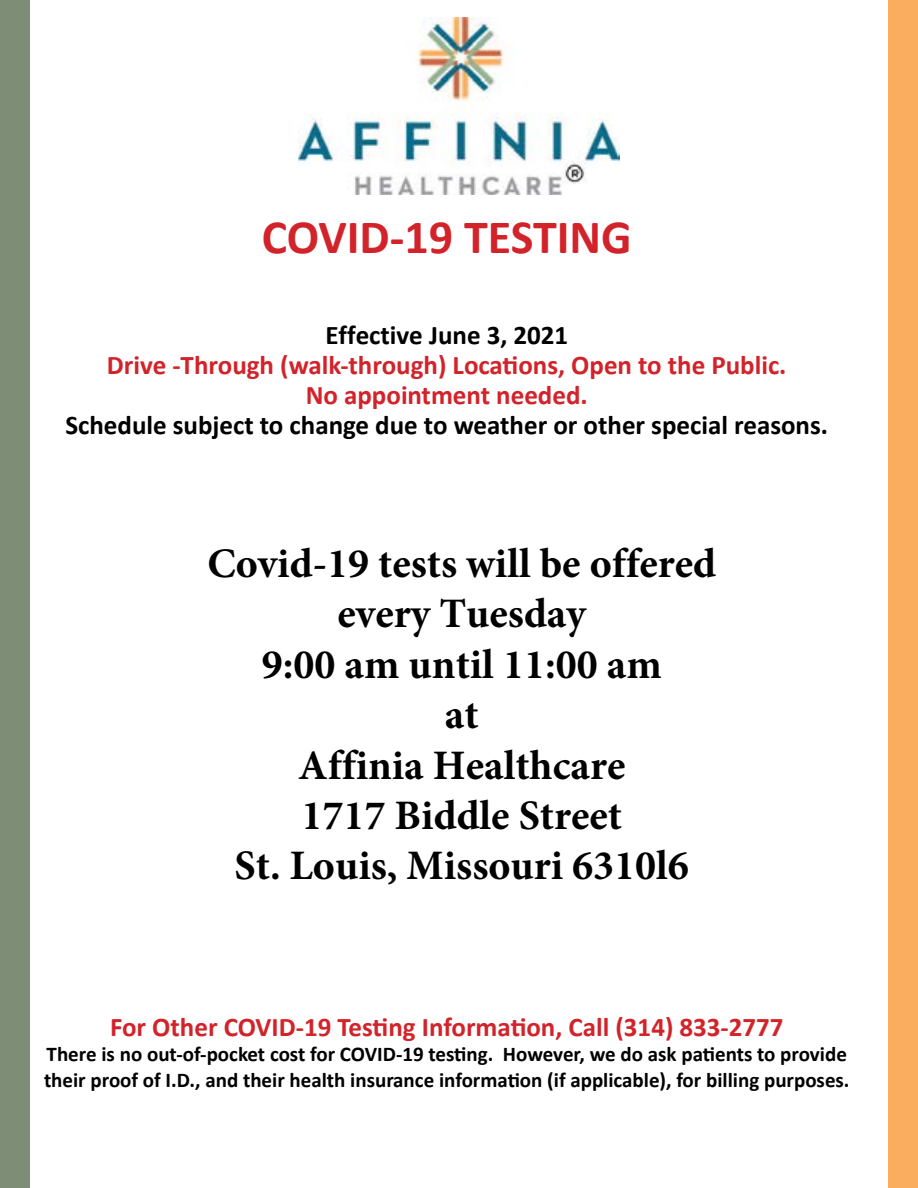
<style>
.page{position:relative;width:918px;height:1188px;background:#fff}
.page>*{position:absolute;margin:0;border:0;box-sizing:border-box;transform-origin:0 0}
.t1{font:700 48px "Calibri";color:#d2232a}
.t2{font:700 42px/50.4px "Minion Pro";color:#000;text-align:center}
.t3{font:700 27px/30px "Calibri";color:#d2232a;text-align:center}
.t4{font:700 27px "Calibri";color:#000}
.t5{font:700 21px/25.5px "Calibri";color:#000}
</style>
<div class="page">
<img style="left:299px;top:17px;width:320px;height:177px">
<div style="left:0;top:0;width:30px;height:1188px;background:#7e8e76"></div>
<div style="left:888px;top:0;width:30px;height:1188px;background:#faad5e"></div>
<h1 class="t1" style="left:262px;top:203px;width:372px">COVID-19 TESTING</h1>
<p class="t4" style="left:325px;top:315px;width:244px">Effective June 3, 2021</p>
<p class="t3" style="left:107px;top:349px;width:681px">Drive -Through (walk-through) Locations, Open to the Public.<br>No appointment needed.</p>
<p class="t4" style="left:65px;top:405px;width:764px">Schedule subject to change due to weather or other special reasons.</p>
<h2 class="t2" style="left:207px;top:538px;width:510px">Covid-19 tests will be offered every Tuesday<br>9:00 am until 11:00 am<br>at<br>Affinia Healthcare<br>1717 Biddle Street<br>St. Louis, Missouri 6310l6</h2>
<p class="t3" style="left:110px;top:1012px;width:675px">For Other COVID-19 Testing Information, Call (314) 833-2777</p>
<p class="t5" style="left:44px;top:1041px;width:807px">There is no out-of-pocket cost for COVID-19 testing. However, we do ask patients to provide their proof of I.D., and their health insurance information (if applicable), for billing purposes.</p>
</div>
